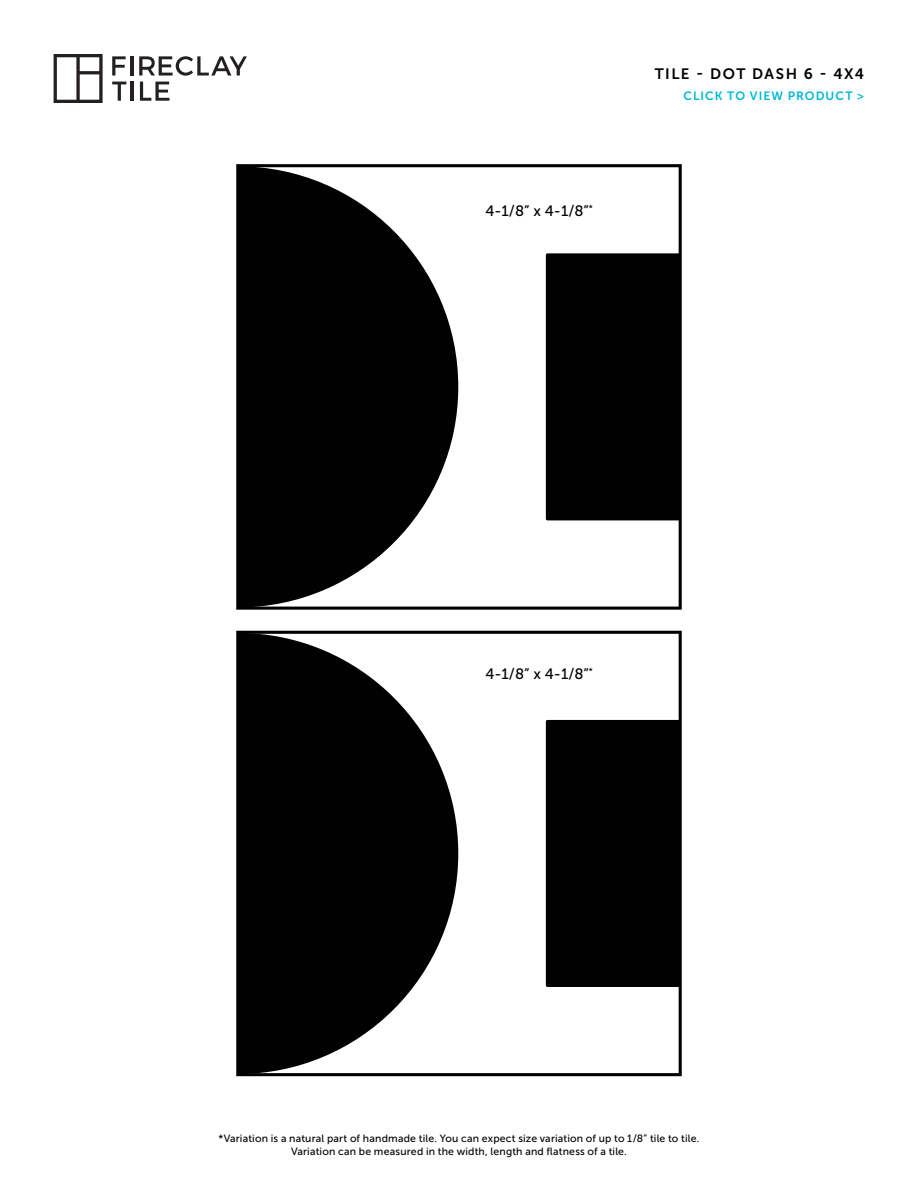
<style>
.page{position:relative;width:918px;height:1188px;background:#fff}
.page>*{position:absolute;margin:0;border:0;box-sizing:border-box;transform-origin:0 0}
.t1{font:15px "Museo Sans 500";color:#000}
.t2{font:15px "Museo Sans 700";letter-spacing:.1em;color:#000}
.t3{font:12px "Museo Sans 700";letter-spacing:.085em;color:#00b8d4}
.t4{font:10.5px/12.6px "Museo Sans 500";letter-spacing:.015em;color:#000;text-align:center}
</style>
<div class="page">
<svg style="left:236px;top:164px;width:446px;height:446px;fill:#010101"></svg>
<svg style="left:236px;top:631px;width:446px;height:445px;fill:#010101"></svg>
<svg style="left:54px;top:54px;width:49px;height:49px"></svg>
<svg style="left:112px;top:56px;width:14px;height:20px"></svg>
<hr style="left:131px;top:56px;width:3px;height:20px;background:#241f21">
<svg style="left:139px;top:56px;width:108px;height:20px"></svg>
<svg style="left:112px;top:82px;width:14px;height:19px"></svg>
<hr style="left:131px;top:82px;width:3px;height:19px;background:#241f21">
<svg style="left:140px;top:82px;width:29px;height:19px"></svg>
<h1 class="t1" style="left:485px;top:203px;width:109px">4-1/8” x 4-1/8”<sup>*</sup></h1>
<h1 class="t2" style="left:655px;top:65px;width:211px">TILE - DOT DASH 6 - 4X4</h1>
<p class="t3" style="left:684px;top:89px;width:182px">CLICK TO VIEW PRODUCT &gt;</p>
<h1 class="t1" style="left:485px;top:666px;width:109px">4-1/8” x 4-1/8”<sup>*</sup></h1>
<p class="t4" style="left:219px;top:1132px;width:482px">*Variation is a natural part of handmade tile. You can expect size variation of up to 1/8” tile to tile.<br>Variation can be measured in the width, length and flatness of a tile.</p>
</div>
